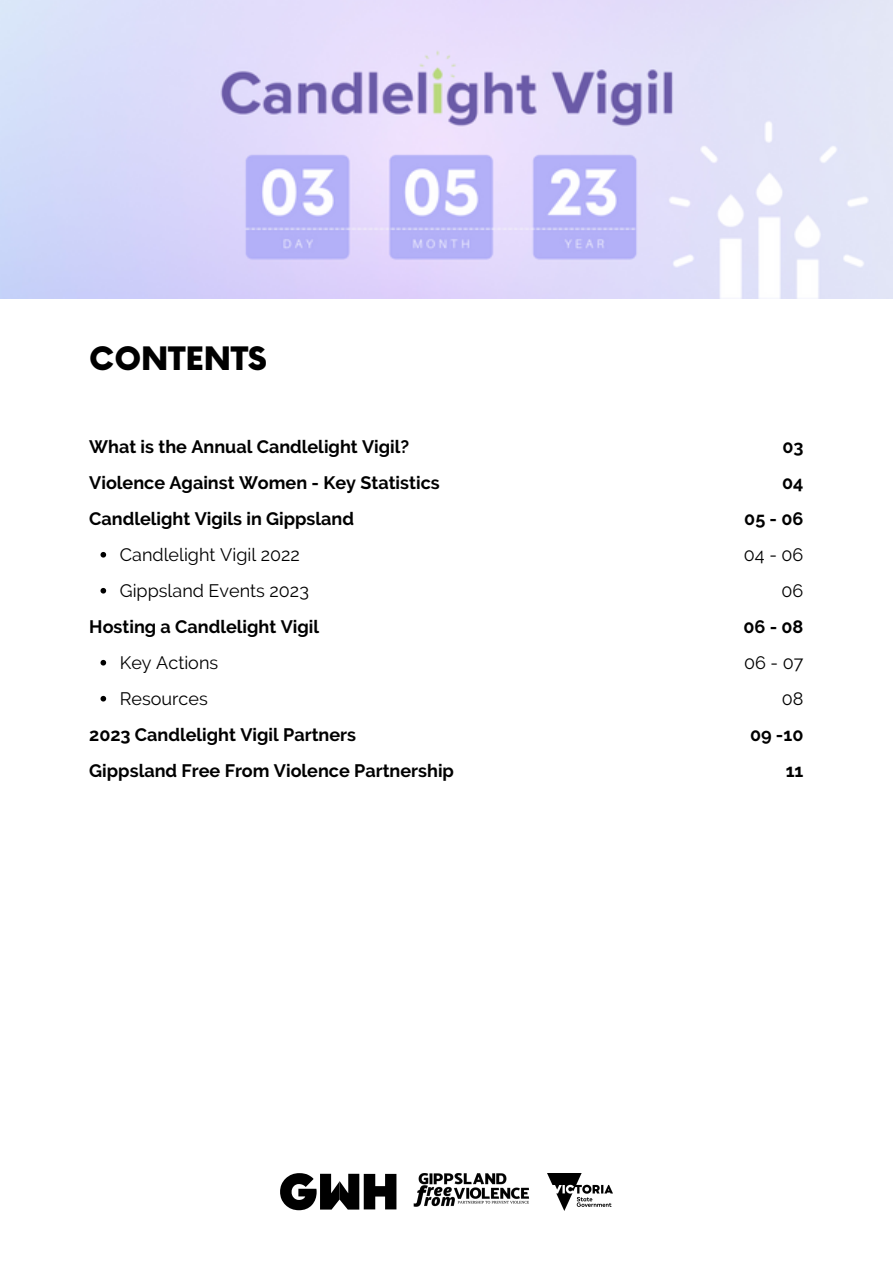
<style>
.page{position:relative;width:893px;height:1264px;background:#fff}
.page>*{position:absolute;margin:0;border:0;box-sizing:border-box;transform-origin:0 0}
.t1{font:900 31.5px "Now";color:#000}
.t2{font:700 18px/36px "Raleway";color:#000}
.t3{font:18px/36px "Raleway";color:#000}
</style>
<div class="page">
<img style="left:547px;top:1173px;width:65px;height:37px">
<img style="left:413px;top:1173px;width:116px;height:34px">
<svg style="left:280px;top:1173px;width:116px;height:37px"></svg>
<img style="left:0;top:0;width:892px;height:298px">
<svg style="left:100px;top:552px;width:6px;height:5px"></svg>
<svg style="left:100px;top:588px;width:6px;height:5px"></svg>
<svg style="left:100px;top:660px;width:6px;height:5px"></svg>
<svg style="left:100px;top:696px;width:6px;height:5px"></svg>
<h1 class="t1" style="left:89px;top:341px;width:179px">CONTENTS</h1>
<p class="t2" style="left:89px;top:428px;width:352px">What is the Annual Candlelight Vigil?<br>Violence Against Women - Key Statistics<br>Candlelight Vigils in Gippsland</p>
<p class="t3" style="left:120px;top:536px;width:191px">Candlelight Vigil 2022<br>Gippsland Events 2023</p>
<p class="t2" style="left:89px;top:608px;width:231px">Hosting a Candlelight Vigil</p>
<p class="t3" style="left:120px;top:644px;width:100px">Key Actions<br>Resources</p>
<p class="t2" style="left:89px;top:716px;width:366px">2023 Candlelight Vigil Partners<br>Gippsland Free From Violence Partnership</p>
<p class="t2" style="left:744px;top:428px;width:61px;text-align:right">03<br>04<br>05 - 06</p>
<p class="t3" style="left:743px;top:536px;width:61px;text-align:right">04 - 06<br>06</p>
<p class="t2" style="left:743px;top:608px;width:62px">06 - 08</p>
<p class="t3" style="left:744px;top:644px;width:61px;text-align:right">06 - 07<br>08</p>
<p class="t2" style="left:750px;top:716px;width:55px;text-align:right">09 -10<br>11</p>
</div>
